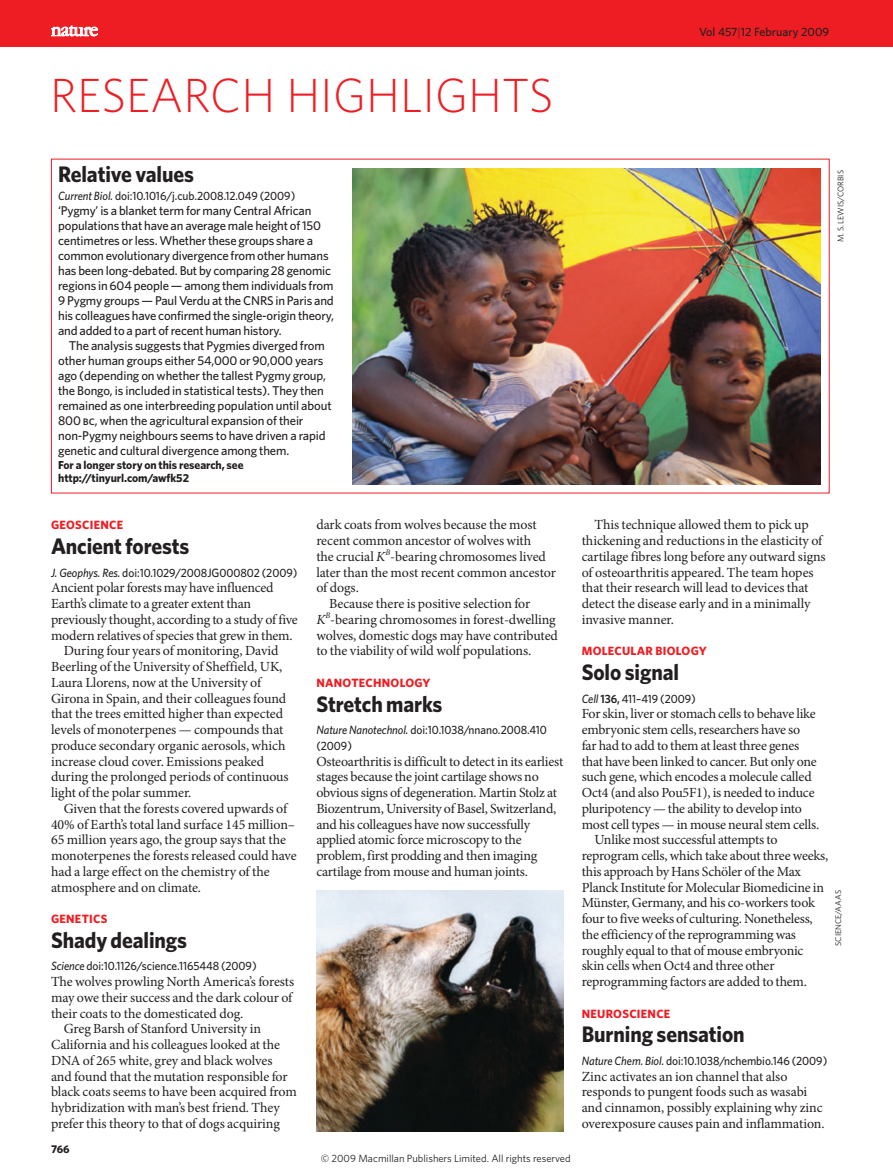
<style>
.page{position:relative;width:893px;height:1174px;background:#fff}
.page>*{position:absolute;margin:0;border:0;box-sizing:border-box;transform-origin:0 0}
.t1{font:300 48px "Whitney";color:#ee1d23}
.t2{font:700 22.5px "Whitney";letter-spacing:-.005em;color:#231f20;scale:.95 1}
.t3{font:13.95px/15.8px "Minion Pro";letter-spacing:-.015em;color:#231f20}
.t4{font:500 12.75px/15px "Whitney";letter-spacing:-.015em;color:#231f20}
.t5{font:500 12px/15.8px "Whitney";letter-spacing:-.005em;color:#231f20;scale:.95 1}
.t6{font:700 12px "Whitney";letter-spacing:.025em;color:#ee1d23}
.t7{font:500 12px "Whitney";letter-spacing:-.005em;color:#231f20}
.t8{font:700 11.7px/13.5px "Whitney";letter-spacing:-.005em;color:#231f20}
.t9{font:700 11.25px "Whitney";color:#231f20}
.t10{font:10.5px "Whitney Book 2";color:#231f20}
.t11{font:8.25px "Whitney";color:#231f20}
.s1{font-weight:300}
.s2{font-style:italic}
.s3{font-family:"Whitney Medium SC";font-weight:400}
.s4{font-weight:600}
</style>
<div class="page">
<img style="left:352px;top:168px;width:469px;height:316px">
<img style="left:316px;top:890px;width:248px;height:241px">
<div style="left:0;top:0;width:893px;height:47px;background:#ee1d23"></div>
<svg style="left:51px;top:25px;width:47px;height:11px"></svg>
<h1 class="t1" style="left:50px;top:78px;width:505px">RESEARCH HIGHLIGHTS</h1>
<p class="t7" style="left:699px;top:27px;width:132px">Vol 457<span class="s1">|</span>12 February 2009</p>
<h2 class="t2" style="left:58px;top:165px;width:145px">Relative values</h2>
<p class="t5" style="left:58px;top:189px;width:251px"><span class="s2">Current Biol.</span> doi:10.1016/j.cub.2008.12.049 (2009)</p>
<p class="t4" style="left:58px;top:204px;width:277px">‘Pygmy’ is a blanket term for many Central African populations that have an average male height of 150 centimetres or less. Whether these groups share a common evolutionary divergence from other humans has been long-debated. But by comparing 28 genomic regions in 604 people — among them individuals from 9 Pygmy groups — Paul Verdu at the CNRS in Paris and his colleagues have confirmed the single-origin theory, and added to a part of recent human history.</p>
<p class="t4" style="left:58px;top:339px;width:275px;text-indent:11px">The analysis suggests that Pygmies diverged from other human groups either 54,000 or 90,000 years ago (depending on whether the tallest Pygmy group, the Bongo, is included in statistical tests). They then remained as one interbreeding population until about 800 <span class="s3">bc</span>, when the agricultural expansion of their non-Pygmy neighbours seems to have driven a rapid genetic and cultural divergence among them.</p>
<p class="t8" style="left:58px;top:459px;width:187px">For a longer story on this research, see http://tinyurl.com/awfk52</p>
<p class="t6" style="left:51px;top:520px;width:74px">GEOSCIENCE</p>
<h2 class="t2" style="left:51px;top:538px;width:147px">Ancient forests</h2>
<p class="t5" style="left:51px;top:565px;width:261px"><span class="s2">J. Geophys. Res.</span> doi:10.1029/2008JG000802 (2009)</p>
<p class="t3" style="left:51px;top:581px;width:224px">Ancient polar forests may have influenced</p>
<p class="t3" style="left:51px;top:597px;width:202px">Earth’s climate to a greater extent than</p>
<p class="t3" style="left:51px;top:612px;width:248px">previously thought, according to a study of five</p>
<p class="t3" style="left:51px;top:628px;width:243px">modern relatives of species that grew in them.</p>
<p class="t3" style="left:64px;top:644px;width:216px">During four years of monitoring, David</p>
<p class="t3" style="left:51px;top:660px;width:233px">Beerling of the University of Sheffield, UK,</p>
<p class="t3" style="left:51px;top:675px;width:212px">Laura Llorens, now at the University of</p>
<p class="t3" style="left:51px;top:691px;width:237px">Girona in Spain, and their colleagues found</p>
<p class="t3" style="left:51px;top:707px;width:233px">that the trees emitted higher than expected</p>
<p class="t3" style="left:51px;top:723px;width:234px">levels of monoterpenes — compounds that</p>
<p class="t3" style="left:51px;top:738px;width:236px">produce secondary organic aerosols, which</p>
<p class="t3" style="left:51px;top:754px;width:215px">increase cloud cover. Emissions peaked</p>
<p class="t3" style="left:51px;top:770px;width:239px">during the prolonged periods of continuous</p>
<p class="t3" style="left:51px;top:786px;width:142px">light of the polar summer.</p>
<p class="t3" style="left:64px;top:801px;width:225px">Given that the forests covered upwards of</p>
<p class="t3" style="left:51px;top:817px;width:246px">40% of Earth’s total land surface 145 million–</p>
<p class="t3" style="left:51px;top:833px;width:237px">65 million years ago, the group says that the</p>
<p class="t3" style="left:51px;top:849px;width:247px">monoterpenes the forests released could have</p>
<p class="t3" style="left:51px;top:864px;width:220px">had a large effect on the chemistry of the</p>
<p class="t3" style="left:51px;top:880px;width:152px">atmosphere and on climate.</p>
<p class="t6" style="left:51px;top:914px;width:58px">GENETICS</p>
<h2 class="t2" style="left:51px;top:931px;width:145px">Shady dealings</h2>
<p class="t5" style="left:51px;top:959px;width:218px"><span class="s2">Science</span> doi:10.1126/science.1165448 (2009)</p>
<p class="t3" style="left:51px;top:975px;width:245px">The wolves prowling North America’s forests</p>
<p class="t3" style="left:51px;top:990px;width:243px">may owe their success and the dark colour of</p>
<p class="t3" style="left:51px;top:1006px;width:194px">their coats to the domesticated dog.</p>
<p class="t3" style="left:64px;top:1022px;width:199px">Greg Barsh of Stanford University in</p>
<p class="t3" style="left:51px;top:1038px;width:230px">California and his colleagues looked at the</p>
<p class="t3" style="left:51px;top:1053px;width:223px">DNA of 265 white, grey and black wolves</p>
<p class="t3" style="left:51px;top:1069px;width:238px">and found that the mutation responsible for</p>
<p class="t3" style="left:51px;top:1085px;width:247px">black coats seems to have been acquired from</p>
<p class="t3" style="left:51px;top:1101px;width:230px">hybridization with man’s best friend. They</p>
<p class="t3" style="left:51px;top:1116px;width:230px">prefer this theory to that of dogs acquiring</p>
<p class="t3" style="left:316px;top:518px;width:222px">dark coats from wolves because the most</p>
<p class="t3" style="left:316px;top:534px;width:216px">recent common ancestor of wolves with</p>
<p class="t3" style="left:316px;top:549px;width:231px">the crucial <span class="s2">K</span><sup>B</sup>-bearing chromosomes lived</p>
<p class="t3" style="left:316px;top:565px;width:241px">later than the most recent common ancestor</p>
<p class="t3" style="left:316px;top:581px;width:44px">of dogs.</p>
<p class="t3" style="left:329px;top:597px;width:203px">Because there is positive selection for</p>
<p class="t3" style="left:316px;top:612px;width:241px"><span class="s2">K</span><sup>B</sup>-bearing chromosomes in forest-dwelling</p>
<p class="t3" style="left:316px;top:628px;width:243px">wolves, domestic dogs may have contributed</p>
<p class="t3" style="left:316px;top:644px;width:216px">to the viability of wild wolf populations.</p>
<p class="t6" style="left:316px;top:678px;width:116px">NANOTECHNOLOGY</p>
<h2 class="t2" style="left:316px;top:695px;width:134px">Stretch marks</h2>
<p class="t5" style="left:316px;top:723px;width:244px"><span class="s2">Nature Nanotechnol.</span> doi:10.1038/nnano.2008.410 (2009)</p>
<p class="t3" style="left:316px;top:754px;width:248px">Osteoarthritis is difficult to detect in its earliest stages because the joint cartilage shows no obvious signs of degeneration. Martin Stolz at Biozentrum, University of Basel, Switzerland, and his colleagues have now successfully applied atomic force microscopy to the problem, first prodding and then imaging cartilage from mouse and human joints.</p>
<p class="t9" style="left:51px;top:1144px;width:20px">766</p>
<p class="t10" style="left:321px;top:1152px;width:251px">© 2009 Macmillan Publishers Limited. All rights reserved</p>
<p class="t11" style="left:837px;top:242px;width:73px;rotate:-90deg">M. S. LEWIS/CORBIS</p>
<p class="t3" style="left:582px;top:518px;width:245px;text-indent:13px">This technique allowed them to pick up thickening and reductions in the elasticity of cartilage fibres long before any outward signs of osteoarthritis appeared. The team hopes that their research will lead to devices that detect the disease early and in a minimally invasive manner.</p>
<p class="t6" style="left:582px;top:646px;width:127px">MOLECULAR BIOLOGY</p>
<h2 class="t2" style="left:582px;top:664px;width:104px">Solo signal</h2>
<p class="t5" style="left:582px;top:691px;width:122px"><span class="s2">Cell</span> <span class="s4">136,</span> 411–419 (2009)</p>
<p class="t3" style="left:582px;top:707px;width:236px">For skin, liver or stomach cells to behave like</p>
<p class="t3" style="left:582px;top:723px;width:220px">embryonic stem cells, researchers have so</p>
<p class="t3" style="left:582px;top:738px;width:219px">far had to add to them at least three genes</p>
<p class="t3" style="left:582px;top:754px;width:236px">that have been linked to cancer. But only one</p>
<p class="t3" style="left:582px;top:770px;width:231px">such gene, which encodes a molecule called</p>
<p class="t3" style="left:582px;top:786px;width:234px">Oct4 (and also Pou5F1), is needed to induce</p>
<p class="t3" style="left:582px;top:801px;width:222px">pluripotency — the ability to develop into</p>
<p class="t3" style="left:582px;top:817px;width:239px">most cell types — in mouse neural stem cells.</p>
<p class="t3" style="left:594px;top:833px;width:185px">Unlike most successful attempts to</p>
<p class="t3" style="left:582px;top:849px;width:248px">reprogram cells, which take about three weeks,</p>
<p class="t3" style="left:582px;top:864px;width:221px">this approach by Hans Schöler of the Max</p>
<p class="t3" style="left:582px;top:880px;width:244px">Planck Institute for Molecular Biomedicine in</p>
<p class="t3" style="left:582px;top:896px;width:235px">Münster, Germany, and his co-workers took</p>
<p class="t3" style="left:582px;top:912px;width:233px">four to five weeks of culturing. Nonetheless,</p>
<p class="t3" style="left:582px;top:927px;width:216px">the efficiency of the reprogramming was</p>
<p class="t3" style="left:582px;top:943px;width:223px">roughly equal to that of mouse embryonic</p>
<p class="t3" style="left:582px;top:959px;width:194px">skin cells when Oct4 and three other</p>
<p class="t3" style="left:582px;top:975px;width:227px">reprogramming factors are added to them.</p>
<p class="t6" style="left:582px;top:1009px;width:90px">NEUROSCIENCE</p>
<h2 class="t2" style="left:582px;top:1026px;width:173px">Burning sensation</h2>
<p class="t5" style="left:582px;top:1053px;width:260px"><span class="s2">Nature Chem. Biol.</span> doi:10.1038/nchembio.146 (2009)</p>
<p class="t3" style="left:582px;top:1069px;width:244px">Zinc activates an ion channel that also responds to pungent foods such as wasabi and cinnamon, possibly explaining why zinc overexposure causes pain and inflammation.</p>
<p class="t11" style="left:835px;top:946px;width:57px;rotate:-90deg">SCIENCE/AAAS</p>
</div>
